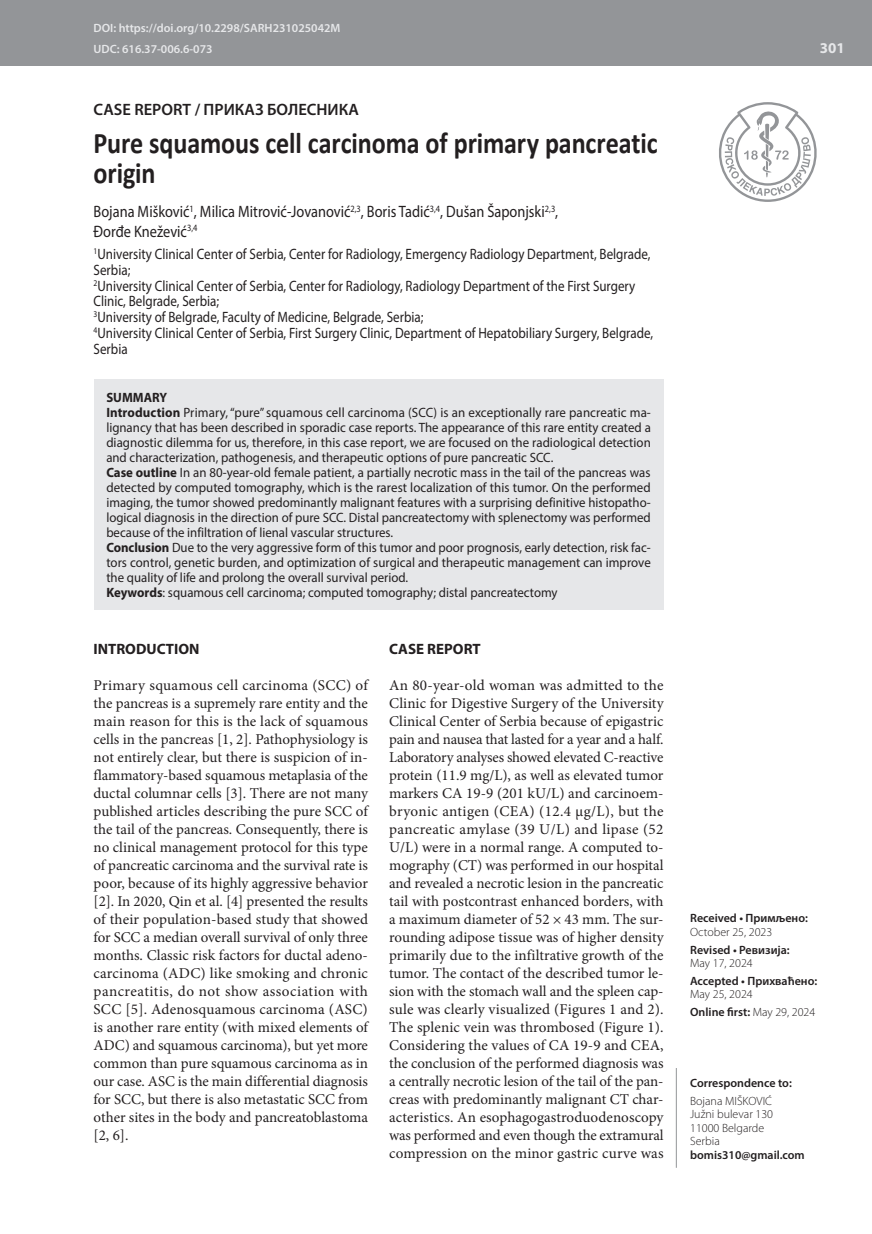
<style>
.page{position:relative;width:872px;height:1234px;background:#fff}
.page>*{position:absolute;margin:0;border:0;box-sizing:border-box;transform-origin:0 0}
.t1{font:700 30px/30px "Calibri";letter-spacing:-.005em;color:#231f20;scale:.87 1}
.t2{font:16.5px/19.5px "Myriad Pro";color:#231f20;scale:.87 1}
.t3{font:600 16.5px "Myriad Pro";color:#231f20}
.t4{font:15px/18px "Minion Pro";color:#231f20;text-align:justify}
.t5{font:15px/15.8px "Myriad Pro";color:#231f20;scale:.87 1}
.t6{font:700 15px "Myriad Pro";color:#231f20}
.t7{font:700 15px "Myriad Pro";color:#e6e7e9}
.t8{font:13.5px/15px "Myriad Pro";color:#231f20;scale:.96 1}
.t9{font:300 12px/13.5px "Myriad Pro";color:#231f20}
.t10{font:600 12px "Myriad Pro";color:#231f20}
.t11{font:600 12px/21.3px "Myriad Pro";color:#e6e7e9}
.s1{font-weight:700}
.s2{font-weight:600}
</style>
<div class="page">
<div style="left:0;top:0;width:872px;height:66px;background:#939598"></div>
<svg style="left:719px;top:102px;width:98px;height:100px"></svg>
<hr style="left:676px;top:1067px;width:1px;height:100px;background:#939598">
<div style="left:94px;top:378px;width:569px;height:231px;background:#e6e7e9"></div>
<p class="t11" style="left:94px;top:17px;width:248px">DOI: https://doi.org/10.2298/SARH231025042M<br>UDC: 616.37-006.6-073</p>
<p class="t3" style="left:94px;top:98px;width:267px">CASE REPORT / ПРИКАЗ БОЛЕСНИКА</p>
<h1 class="t1" style="left:94px;top:128px;width:650px">Pure squamous cell carcinoma of primary pancreatic origin</h1>
<p class="t2" style="left:94px;top:202px;width:535px">Bojana Mišković<sup>1</sup>, Milica Mitrović-Jovanović<sup>2,3</sup>, Boris Tadić<sup>3,4</sup>, Dušan Šaponjski<sup>2,3</sup>,<br>Đorđe Knežević<sup>3,4</sup></p>
<p class="t5" style="left:94px;top:246px;width:645px"><sup>1</sup>University Clinical Center of Serbia, Center for Radiology, Emergency Radiology Department, Belgrade, Serbia;<br><sup>2</sup>University Clinical Center of Serbia, Center for Radiology, Radiology Department of the First Surgery Clinic, Belgrade, Serbia;<br><sup>3</sup>University of Belgrade, Faculty of Medicine, Belgrade, Serbia;<br><sup>4</sup>University Clinical Center of Serbia, First Surgery Clinic, Department of Hepatobiliary Surgery, Belgrade, Serbia</p>
<p class="t8" style="left:106px;top:389px;width:569px"><span class="s1">SUMMARY<br>Introduction</span> Primary, “pure” squamous cell carcinoma (SCC) is an exceptionally rare pancreatic ma&shy;lignancy that has been described in sporadic case reports. The appearance of this rare entity created a diagnostic dilemma for us, therefore, in this case report, we are focused on the radiological detection and characterization, pathogenesis, and therapeutic options of pure pancreatic SCC.<br><span class="s1">Case outline</span> In an 80-year-old female patient, a partially necrotic mass in the tail of the pancreas was detected by computed tomography, which is the rarest localization of this tumor. On the performed imaging, the tumor showed predominantly malignant features with a surprising definitive histopatho&shy;logical diagnosis in the direction of pure SCC. Distal pancreatectomy with splenectomy was performed because of the infiltration of lienal vascular structures.<br><span class="s1">Conclusion</span> Due to the very aggressive form of this tumor and poor prognosis, early detection, risk fac&shy;tors control, genetic burden, and optimization of surgical and therapeutic management can improve the quality of life and prolong the overall survival period.<br><span class="s1">Keywords</span>: squamous cell carcinoma; computed tomography; distal pancreatectomy</p>
<p class="t6" style="left:94px;top:639px;width:107px">INTRODUCTION</p>
<p class="t4" style="left:94px;top:676px;width:276px">Primary squamous cell carcinoma (SCC) of the pancreas is a supremely rare entity and the main reason for this is the lack of squamous cells in the pancreas [1, 2]. Pathophysiology is not entirely clear, but there is suspicion of in&shy;flammatory-based squamous metaplasia of the ductal columnar cells [3]. There are not many published articles describing the pure SCC of the tail of the pancreas. Consequently, there is no clinical management protocol for this type of pancreatic carcinoma and the survival rate is poor, because of its highly aggressive behavior [2]. In 2020, Qin et al. [4] presented the results of their population-based study that showed for SCC a median overall survival of only three months. Classic risk factors for ductal adeno&shy;carcinoma (ADC) like smoking and chronic pancreatitis, do not show association with SCC [5]. Adenosquamous carcinoma (ASC) is another rare entity (with mixed elements of ADC) and squamous carcinoma), but yet more common than pure squamous carcinoma as in our case. ASC is the main differential diagnosis for SCC, but there is also metastatic SCC from other sites in the body and pancreatoblastoma [2, 6].</p>
<p class="t6" style="left:389px;top:639px;width:93px">CASE REPORT</p>
<p class="t4" style="left:389px;top:676px;width:276px">An 80-year-old woman was admitted to the Clinic for Digestive Surgery of the University Clinical Center of Serbia because of epigastric pain and nausea that lasted for a year and a half.<br>Laboratory analyses showed elevated C-reactive protein (11.9 mg/L), as well as elevated tumor markers CA 19-9 (201 kU/L) and carcinoem&shy;bryonic antigen (CEA) (12.4 μg/L), but the pancreatic amylase (39 U/L) and lipase (52<br>U/L) were in a normal range. A computed to&shy;mography (CT) was performed in our hospital and revealed a necrotic lesion in the pancreatic tail with postcontrast enhanced borders, with a maximum diameter of 52 × 43 mm. The sur&shy;rounding adipose tissue was of higher density primarily due to the infiltrative growth of the tumor. The contact of the described tumor le&shy;sion with the stomach wall and the spleen cap&shy;sule was clearly visualized (Figures 1 and 2).<br>The splenic vein was thrombosed (Figure 1).<br>Considering the values of CA 19-9 and CEA, the conclusion of the performed diagnosis was a centrally necrotic lesion of the tail of the pan&shy;creas with predominantly malignant CT char&shy;acteristics. An esophagogastroduodenoscopy was performed and even though the extramural compression on the minor gastric curve was</p>
<p class="t7" style="left:820px;top:38px;width:26px">301</p>
<p class="t10" style="left:690px;top:910px;width:119px">Received • Примљено:</p>
<p class="t9" style="left:690px;top:924px;width:84px">October 25, 2023</p>
<p class="t10" style="left:690px;top:941px;width:101px">Revised • Ревизија:</p>
<p class="t9" style="left:690px;top:956px;width:64px">May 17, 2024</p>
<p class="t10" style="left:690px;top:972px;width:129px">Accepted • Прихваћено:</p>
<p class="t9" style="left:690px;top:985px;width:127px;line-height:17.7px">May 25, 2024<br><span class="s2">Online first:</span> May 29, 2024</p>
<p class="t10" style="left:690px;top:1074px;width:103px">Correspondence to:</p>
<p class="t9" style="left:690px;top:1093px;width:84px">Bojana MIŠKOVIĆ<br>Južni bulevar 130<br>11000 Belgarde<br>Serbia</p>
<p class="t10" style="left:690px;top:1146px;width:116px">bomis310@gmail.com</p>
</div>
